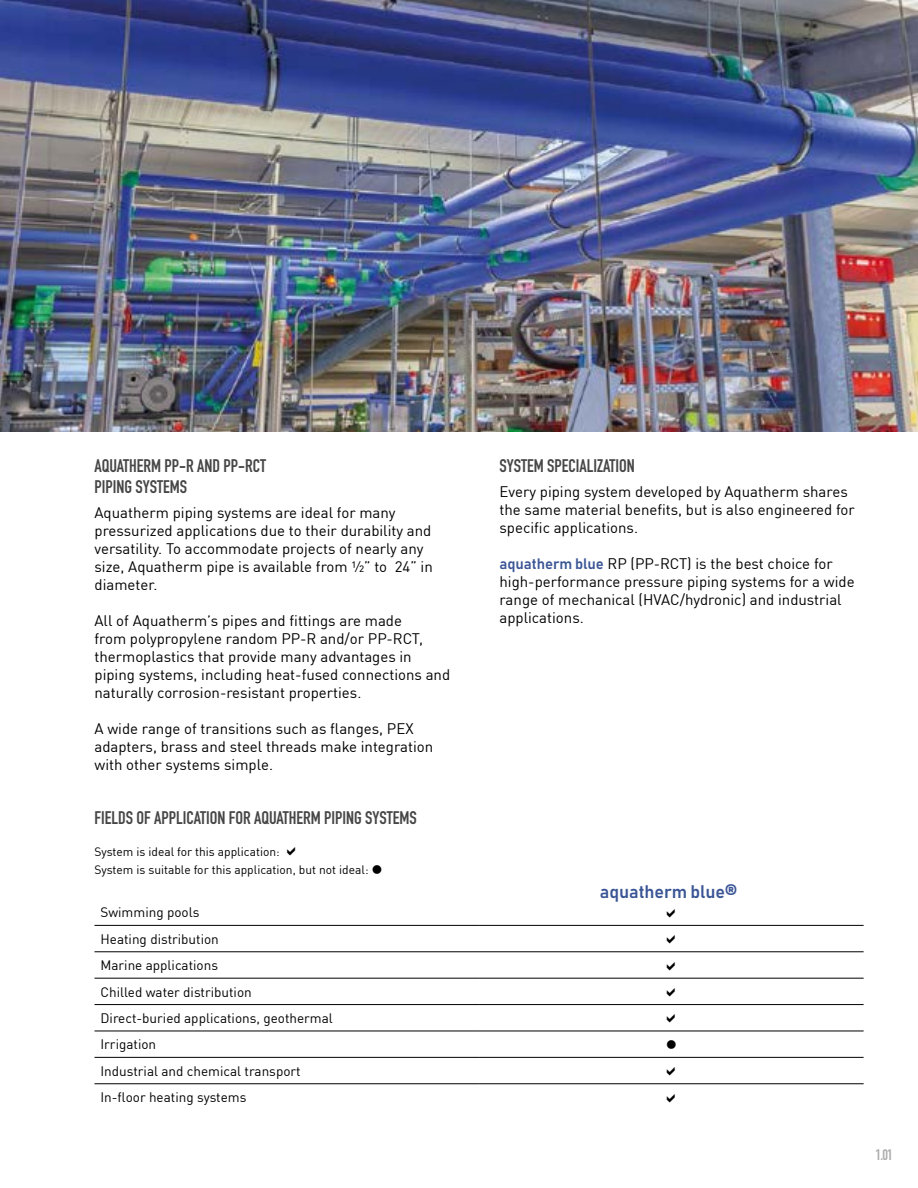
<style>
.page{position:relative;width:918px;height:1188px;background:#fff}
.page>*{position:absolute;margin:0;border:0;box-sizing:border-box;transform-origin:0 0}
.t1{font:700 18px/21.6px "DIN Condensed";color:#464646}
.t2{font:18px "Bahnschrift";color:#3b5696}
.t3{font:15px/18px "DINOT";color:#000}
.t4{font:700 15px "DIN Condensed";color:#acacac}
.t5{font:15px "Wingdings";color:#000}
.t6{font:13.5px/26.4px "DINOT";color:#000}
.t7{font:12px/18px "DINOT";color:#000}
.s1{font-family:"Bahnschrift";color:#3b5696}
</style>
<div class="page">
<img style="left:0;top:0;width:918px;height:432px">
<hr style="left:94px;top:925px;width:385px;height:1px;background:#000">
<hr style="left:479px;top:925px;width:385px;height:1px;background:#000">
<hr style="left:94px;top:952px;width:385px;height:1px;background:#000">
<hr style="left:479px;top:952px;width:385px;height:1px;background:#000">
<hr style="left:94px;top:978px;width:385px;height:1px;background:#000">
<hr style="left:479px;top:978px;width:385px;height:1px;background:#000">
<hr style="left:94px;top:1004px;width:385px;height:1px;background:#000">
<hr style="left:479px;top:1004px;width:385px;height:1px;background:#000">
<hr style="left:94px;top:1031px;width:385px;height:1px;background:#000">
<hr style="left:479px;top:1031px;width:385px;height:1px;background:#000">
<hr style="left:94px;top:1057px;width:385px;height:1px;background:#000">
<hr style="left:479px;top:1057px;width:385px;height:1px;background:#000">
<hr style="left:94px;top:1084px;width:385px;height:1px;background:#000">
<hr style="left:479px;top:1084px;width:385px;height:1px;background:#000">
<p class="t1" style="left:94px;top:455px;width:173px">AQUATHERM PP-R AND PP-RCT<br>PIPING SYSTEMS</p>
<p class="t3" style="left:94px;top:502px;width:340px">Aquatherm piping systems are ideal for many pressurized applications due to their durability and versatility. To accommodate projects of nearly any size, Aquatherm pipe is available from ½” to 24” in diameter.</p>
<p class="t3" style="left:94px;top:610px;width:357px">All of Aquatherm’s pipes and fittings are made<br>from polypropylene random PP-R and/or PP-RCT, thermoplastics that provide many advantages in piping systems, including heat-fused connections and naturally corrosion-resistant properties.</p>
<p class="t3" style="left:94px;top:718px;width:340px">A wide range of transitions such as flanges, PEX adapters, brass and steel threads make integration with other systems simple.</p>
<p class="t1" style="left:94px;top:807px;width:324px">FIELDS OF APPLICATION FOR AQUATHERM PIPING SYSTEMS</p>
<p class="t7" style="left:94px;top:842px;width:290px">System is ideal for this application:<br>System is suitable for this application, but not ideal: ●</p>
<p class="t6" style="left:100px;top:898px;width:234px">Swimming pools<br>Heating distribution<br>Marine applications<br>Chilled water distribution<br>Direct-buried applications, geothermal<br>Irrigation</p>
<p class="t6" style="left:100px;top:1056px;width:202px">Industrial and chemical transport<br>In-floor heating systems</p>
<p class="t1" style="left:500px;top:455px;width:137px">SYSTEM SPECIALIZATION</p>
<p class="t3" style="left:500px;top:481px;width:357px">Every piping system developed by Aquatherm shares the same material benefits, but is also engineered for specific applications.</p>
<p class="t3" style="left:500px;top:553px;width:357px"><span class="s1">aquatherm blue</span> RP (PP-RCT) is the best choice for high-performance pressure piping systems for a wide range of mechanical (HVAC/hydronic) and industrial applications.</p>
<p class="t2" style="left:600px;top:880px;width:139px">aquatherm blue®</p>
<p class="t5" style="left:666px;top:1036px;width:13px">●</p>
<p class="t4" style="left:876px;top:1144px;width:19px">1.01</p>
</div>
